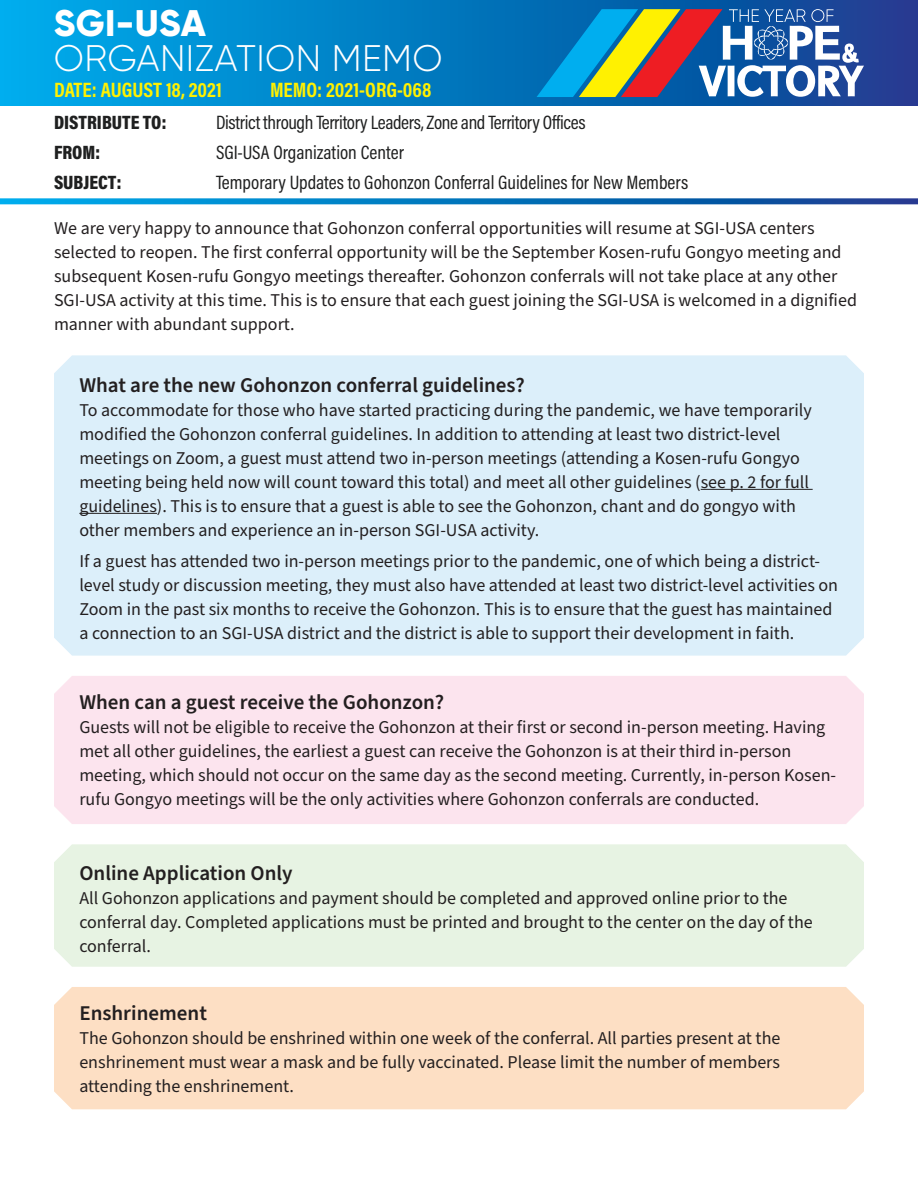
<style>
.page{position:relative;width:918px;height:1188px;background:#fff}
.page>*{position:absolute;margin:0;border:0;box-sizing:border-box;transform-origin:0 0}
.t1{font:300 36.9px/35.8px "Gilroy";letter-spacing:.01em;color:#fff}
.t2{font:600 21px "Source Sans Pro";color:#231f20}
.t3{font:700 21px "Acumin Pro Cond";color:#fff101}
.t4{font:19.5px "Acumin Pro Cond";letter-spacing:-.005em;color:#1f2020}
.t5{font:900 19.5px "Acumin Pro Cond";color:#1f2020}
.t6{font:18px/24px "Source Sans Pro";color:#231f20}
.s1{font-weight:800}
</style>
<div class="page">
<svg style="left:0;top:0;width:918px;height:105px;background:#0381c7"></svg>
<svg style="left:0;top:198px;width:918px;height:6px;background:#137cc0"></svg>
<svg style="left:537px;top:9px;width:327px;height:88px;background:#66869a"></svg>
<div style="left:54px;top:987px;width:810px;height:122px;background:#fddfc4"></div>
<div style="left:54px;top:844px;width:810px;height:123px;background:#e7f3e3"></div>
<div style="left:54px;top:676px;width:810px;height:148px;background:#fce4ee"></div>
<div style="left:54px;top:355px;width:810px;height:301px;background:#dceffa"></div>
<hr style="left:701px;top:489px;width:112px;height:1px;background:#231f20">
<hr style="left:79px;top:513px;width:78px;height:1px;background:#231f20">
<p class="t1" style="left:54px;top:4px;width:390px"><span class="s1">SGI-USA<br></span>ORGANIZATION MEMO</p>
<p class="t3" style="left:54px;top:76px;width:169px">DATE: AUGUST 18, 2021</p>
<p class="t3" style="left:270px;top:76px;width:163px">MEMO: 2021-ORG-068</p>
<p class="t5" style="left:54px;top:110px;width:114px">DISTRIBUTE TO:</p>
<p class="t4" style="left:216px;top:110px;width:371px">District through Territory Leaders, Zone and Territory Offices</p>
<p class="t5" style="left:54px;top:140px;width:48px">FROM:</p>
<p class="t4" style="left:216px;top:140px;width:190px">SGI-USA Organization Center</p>
<p class="t5" style="left:54px;top:170px;width:69px">SUBJECT:</p>
<p class="t4" style="left:216px;top:170px;width:474px">Temporary Updates to Gohonzon Conferral Guidelines for New Members</p>
<p class="t6" style="left:54px;top:217px;width:805px">We are very happy to announce that Gohonzon conferral opportunities will resume at SGI-USA centers selected to reopen. The first conferral opportunity will be the September Kosen-rufu Gongyo meeting and subsequent Kosen-rufu Gongyo meetings thereafter. Gohonzon conferrals will not take place at any other SGI-USA activity at this time. This is to ensure that each guest joining the SGI-USA is welcomed in a dignified manner with abundant support.</p>
<p class="t2" style="left:79px;top:371px;width:447px">What are the new Gohonzon conferral guidelines?</p>
<p class="t6" style="left:79px;top:399px;width:734px">To accommodate for those who have started practicing during the pandemic, we have temporarily modified the Gohonzon conferral guidelines. In addition to attending at least two district-level meetings on Zoom, a guest must attend two in-person meetings (attending a Kosen-rufu Gongyo meeting being held now will count toward this total) and meet all other guidelines (see p. 2 for full guidelines). This is to ensure that a guest is able to see the Gohonzon, chant and do gongyo with other members and experience an in-person SGI-USA activity.</p>
<p class="t6" style="left:79px;top:549px;width:760px">If a guest has attended two in-person meetings prior to the pandemic, one of which being a district&shy;level study or discussion meeting, they must also have attended at least two district-level activities on Zoom in the past six months to receive the Gohonzon. This is to ensure that the guest has maintained a connection to an SGI-USA district and the district is able to support their development in faith.</p>
<p class="t2" style="left:79px;top:688px;width:366px">When can a guest receive the Gohonzon?</p>
<p class="t6" style="left:79px;top:715px;width:758px">Guests will not be eligible to receive the Gohonzon at their first or second in-person meeting. Having met all other guidelines, the earliest a guest can receive the Gohonzon is at their third in-person meeting, which should not occur on the same day as the second meeting. Currently, in-person Kosen&shy;rufu Gongyo meetings will be the only activities where Gohonzon conferrals are conducted.</p>
<p class="t2" style="left:79px;top:859px;width:215px">Online Application Only</p>
<p class="t6" style="left:79px;top:887px;width:735px">All Gohonzon applications and payment should be completed and approved online prior to the conferral day. Completed applications must be printed and brought to the center on the day of the conferral.</p>
<p class="t2" style="left:79px;top:999px;width:129px">Enshrinement</p>
<p class="t6" style="left:79px;top:1027px;width:703px;text-align:justify">The Gohonzon should be enshrined within one week of the conferral. All parties present at the enshrinement must wear a mask and be fully vaccinated. Please limit the number of members attending the enshrinement.</p>
</div>
